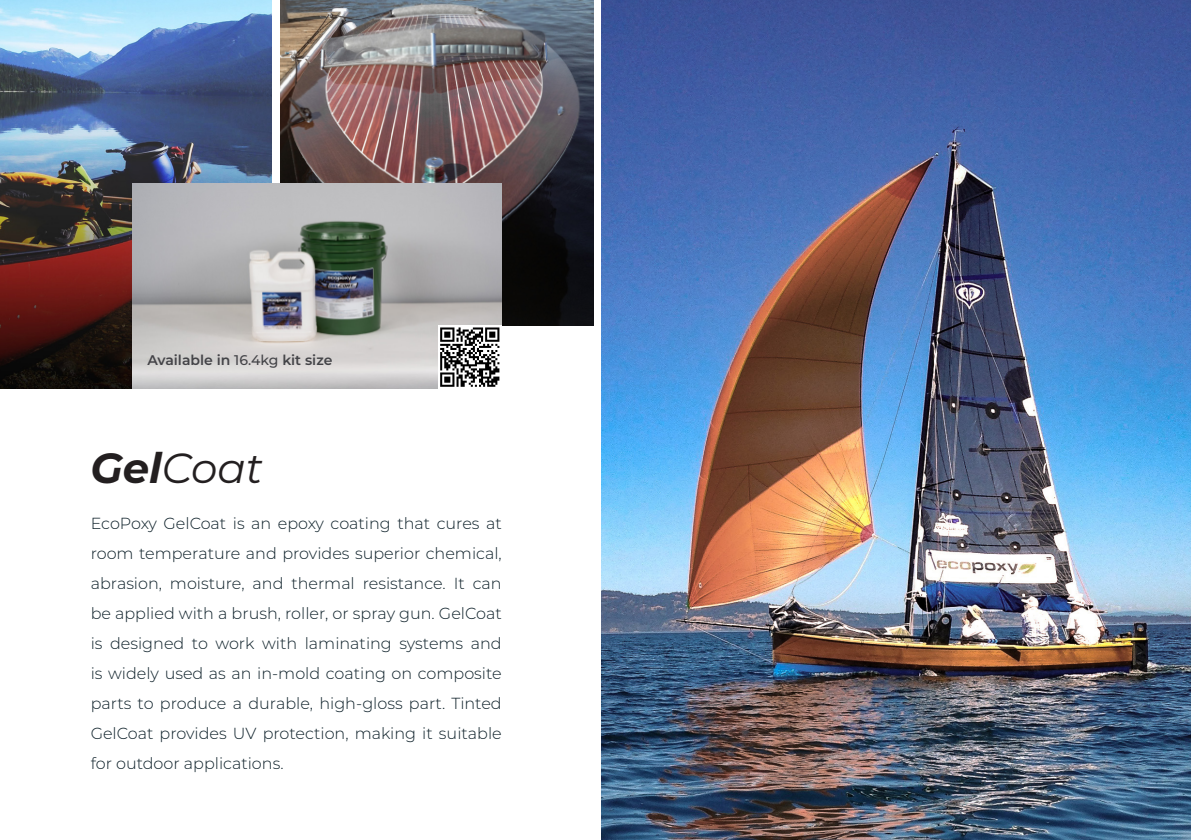
<style>
.page{position:relative;width:1191px;height:840px;background:#fff}
.page>*{position:absolute;margin:0;border:0;box-sizing:border-box;transform-origin:0 0}
.t1{font:italic 42px "Montserrat";color:#231f20}
.t2{font:300 16px/30px "Montserrat";color:#0d2029;text-align:justify}
.t3{font:600 14px "Montserrat";color:#434347}
.s1{font-weight:500}
.s2{font-weight:700}
</style>
<div class="page">
<img style="left:601px;top:0;width:590px;height:839px">
<img style="left:0;top:0;width:271px;height:388px">
<img style="left:280px;top:0;width:313px;height:325px">
<img style="left:133px;top:183px;width:369px;height:205px">
<svg style="left:438px;top:325px;width:63px;height:63px"></svg>
<svg style="left:440px;top:327px;width:59px;height:59px"></svg>
<p class="t3" style="left:147px;top:350px;width:186px">Available in <span class="s1">16.4kg</span> kit size</p>
<p class="t1" style="left:90px;top:439px;width:174px"><span class="s2">Gel</span>Coat</p>
<p class="t2" style="left:91px;top:507px;width:412px">EcoPoxy GelCoat is an epoxy coating that cures at room temperature and provides superior chemical, abrasion, moisture, and thermal resistance. It can be applied with a brush, roller, or spray gun. GelCoat is designed to work with laminating systems and is widely used as an in-mold coating on composite parts to produce a durable, high-gloss part. Tinted GelCoat provides UV protection, making it suitable for outdoor applications.</p>
</div>
